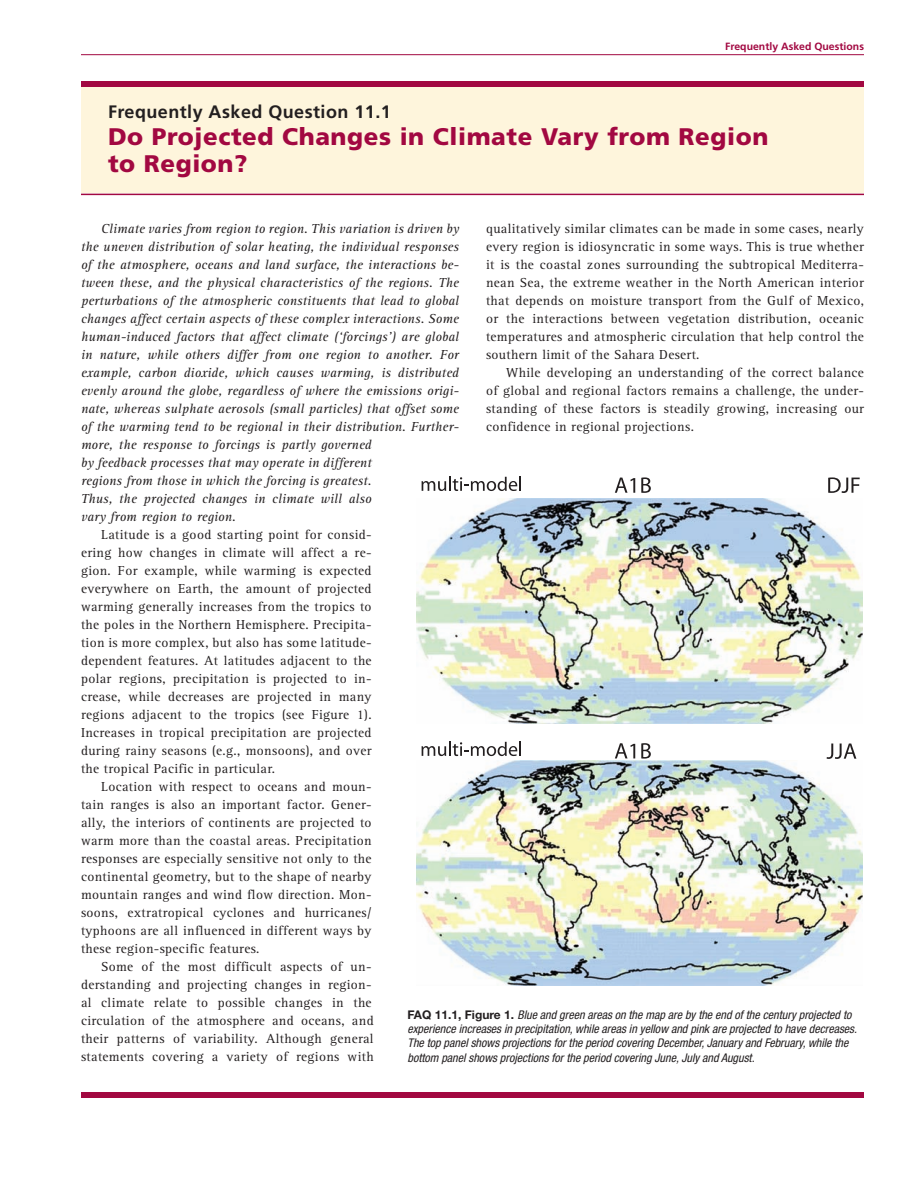
<style>
.page{position:relative;width:918px;height:1188px;background:#fff}
.page>*{position:absolute;margin:0;border:0;box-sizing:border-box;transform-origin:0 0}
.Main_Head{font:900 24px/27px "Frutiger";letter-spacing:.025em;color:#a20841}
.Main_Head-2{font:700 18px "Frutiger";letter-spacing:.025em;color:#231f20}
.FAQ{font:13.5px/18px "Rotis Serif";letter-spacing:.025em;color:#231f20;text-align:justify}
.FAQ-2{font:italic 13.5px/18px "Rotis Serif";letter-spacing:.01em;color:#231f20}
.t1{font:italic condensed 12px/14.4px "Helvetica Neue";color:#231f20}
.t2{font:700 10.5px "Frutiger";color:#a20841}
.s1{font-weight:700;font-style:normal;font-stretch:normal}
</style>
<div class="page">
<hr style="left:81px;top:54px;width:783px;height:1px;background:#a20841">
<div style="left:81px;top:86px;width:783px;height:107px;background:#fef5dc"></div>
<div style="left:81px;top:81px;width:783px;height:5px;background:#a20841"></div>
<hr style="left:81px;top:194px;width:783px;height:1px;background:#a20841">
<div style="left:81px;top:1092px;width:783px;height:6px;background:#a20841"></div>
<img style="left:417px;top:760px;width:446px;height:225px">
<img style="left:417px;top:499px;width:446px;height:225px">
<svg style="left:422px;top:477px;width:99px;height:14px"></svg>
<svg style="left:422px;top:742px;width:99px;height:14px"></svg>
<svg style="left:615px;top:478px;width:20px;height:15px"></svg>
<svg style="left:641px;top:477px;width:10px;height:16px"></svg>
<svg style="left:615px;top:743px;width:20px;height:15px"></svg>
<svg style="left:641px;top:743px;width:10px;height:16px"></svg>
<svg style="left:828px;top:477px;width:32px;height:16px"></svg>
<svg style="left:827px;top:744px;width:29px;height:15px"></svg>
<p class="t2" style="left:725px;top:40px;width:140px">Frequently Asked Questions</p>
<p class="Main_Head-2" style="left:108px;top:102px;width:284px">Frequently Asked Question 11.1</p>
<p class="Main_Head" style="left:108px;top:123px;width:662px">Do Projected Changes in Climate Vary from Region to Region?</p>
<p class="FAQ-2" style="left:81px;top:220px;width:380px;text-indent:20px">Climate varies from region to region. This variation is driven by the uneven distribution of solar heating, the individual responses of the atmosphere, oceans and land surface, the interactions be&shy;tween these, and the physical characteristics of the regions. The perturbations of the atmospheric constituents that lead to global changes affect certain aspects of these complex interactions. Some human-induced factors that affect climate (‘forcings’) are global in nature, while others differ from one region to another. For example, carbon dioxide, which causes warming, is distributed evenly around the globe, regardless of where the emissions origi&shy;nate, whereas sulphate aerosols (small particles) that offset some of the warming tend to be regional in their distribution. Further&shy;more, the response to forcings is partly governed<br>by feedback processes that may operate in different<br>regions from those in which the forcing is greatest.<br>Thus, the projected changes in climate will also<br>vary from region to region.</p>
<p class="FAQ" style="left:81px;top:526px;width:292px;text-indent:20px">Latitude is a good starting point for consid&shy;ering how changes in climate will affect a re&shy;gion. For example, while warming is expected everywhere on Earth, the amount of projected warming generally increases from the tropics to the poles in the Northern Hemisphere. Precipita&shy;tion is more complex, but also has some latitude&shy;dependent features. At latitudes adjacent to the polar regions, precipitation is projected to in&shy;crease, while decreases are projected in many regions adjacent to the tropics (see Figure 1).<br>Increases in tropical precipitation are projected during rainy seasons (e.g., monsoons), and over the tropical Pacific in particular.</p>
<p class="FAQ" style="left:81px;top:778px;width:292px;text-indent:20px">Location with respect to oceans and moun&shy;tain ranges is also an important factor. Gener&shy;ally, the interiors of continents are projected to warm more than the coastal areas. Precipitation responses are especially sensitive not only to the continental geometry, but to the shape of nearby mountain ranges and wind flow direction. Mon&shy;soons, extratropical cyclones and hurricanes/ typhoons are all influenced in different ways by these region-specific features.</p>
<p class="FAQ" style="left:81px;top:958px;width:294px;text-align:left;text-indent:20px">Some of the most difficult aspects of un&shy;derstanding and projecting changes in region&shy;al climate relate to possible changes in the circulation of the atmosphere and oceans, and their patterns of variability. Although general statements covering a variety of regions with</p>
<p class="FAQ" style="left:486px;top:220px;width:380px">qualitatively similar climates can be made in some cases, nearly every region is idiosyncratic in some ways. This is true whether it is the coastal zones surrounding the subtropical Mediterra&shy;nean Sea, the extreme weather in the North American interior that depends on moisture transport from the Gulf of Mexico, or the interactions between vegetation distribution, oceanic temperatures and atmospheric circulation that help control the southern limit of the Sahara Desert.</p>
<p class="FAQ" style="left:486px;top:364px;width:380px;text-indent:20px">While developing an understanding of the correct balance of global and regional factors remains a challenge, the under&shy;standing of these factors is steadily growing, increasing our confidence in regional projections.</p>
<p class="t1" style="left:407px;top:1007px;width:451px"><span class="s1">FAQ 11.1, Figure 1.</span> Blue and green areas on the map are by the end of the century projected to experience increases in precipitation, while areas in yellow and pink are projected to have decreases.<br>The top panel shows projections for the period covering December, January and February, while the bottom panel shows projections for the period covering June, July and August.</p>
</div>
